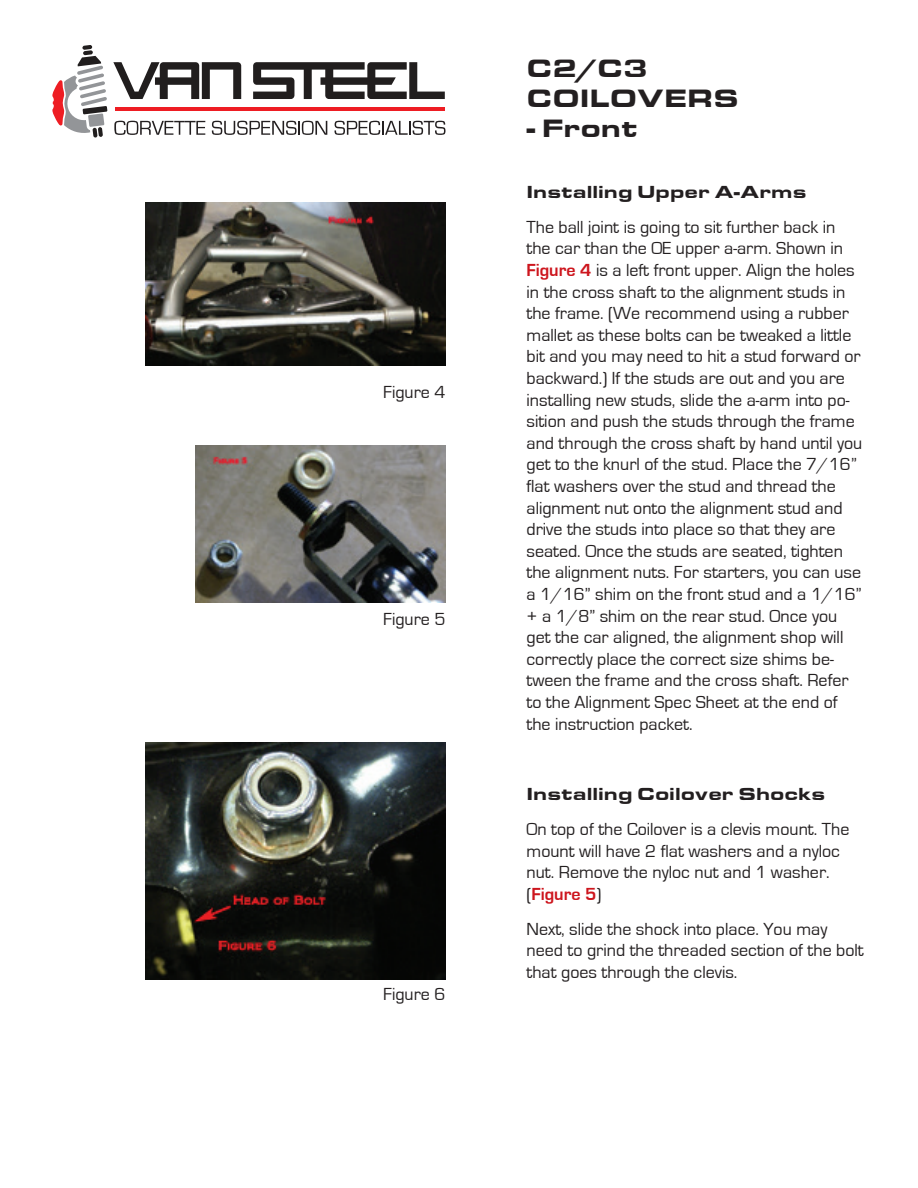
<style>
.page{position:relative;width:918px;height:1188px;background:#fff}
.page>*{position:absolute;margin:0;border:0;box-sizing:border-box;transform-origin:0 0}
.t1{font:900 25.95px/29.8px "Eurostile Extended";color:#231f20}
.t2{font:18px/21.6px "Eurostile";color:#231f20}
.t3{font:900 18px "Eurostile Extended";color:#231f20}
.t4{font:700 18px "Eurostile T";color:#cd151d}
.s1{font-family:"Eurostile T";font-weight:700;color:#cd151d}
.s2{font-family:"Eurostile";font-weight:400;color:#231f20}
</style>
<div class="page">
<svg style="left:52px;top:45px;width:55px;height:93px"></svg>
<hr style="left:115px;top:107px;width:330px;height:3px;background:#ee1d23">
<svg style="left:113px;top:62px;width:128px;height:37px"></svg>
<svg style="left:253px;top:62px;width:192px;height:37px"></svg>
<svg style="left:114px;top:121px;width:91px;height:14px"></svg>
<svg style="left:212px;top:121px;width:115px;height:14px"></svg>
<svg style="left:335px;top:121px;width:111px;height:14px"></svg>
<img style="left:146px;top:202px;width:300px;height:164px">
<img style="left:195px;top:446px;width:251px;height:157px">
<img style="left:146px;top:742px;width:300px;height:238px">
<p class="t2" style="left:383px;top:382px;width:64px">Figure 4</p>
<p class="t2" style="left:383px;top:609px;width:64px">Figure 5</p>
<p class="t2" style="left:383px;top:984px;width:64px">Figure 6</p>
<h1 class="t1" style="left:526px;top:54px;width:214px">C2/C3<br>COILOVERS</h1>
<h1 class="t1" style="left:526px;top:114px;width:113px">- Front</h1>
<p class="t3" style="left:526px;top:181px;width:282px">Installing Upper A-Arms</p>
<p class="t2" style="left:526px;top:216px;width:337px">The ball joint is going to sit further back in the car than the OE upper a-arm. Shown in <span class="s1">Figure 4</span> is a left front upper. Align the holes in the cross shaft to the alignment studs in the frame. (We recommend using a rubber mallet as these bolts can be tweaked a little bit and you may need to hit a stud forward or backward.) If the studs are out and you are installing new studs, slide the a-arm into po&shy;sition and push the studs through the frame and through the cross shaft by hand until you get to the knurl of the stud. Place the 7/16” flat washers over the stud and thread the alignment nut onto the alignment stud and drive the studs into place so that they are seated. Once the studs are seated, tighten the alignment nuts. For starters, you can use a 1/16” shim on the front stud and a 1/16” + a 1/8” shim on the rear stud. Once you get the car aligned, the alignment shop will correctly place the correct size shims be&shy;tween the frame and the cross shaft. Refer to the Alignment Spec Sheet at the end of the instruction packet.</p>
<p class="t3" style="left:526px;top:783px;width:301px">Installing Coilover Shocks</p>
<p class="t2" style="left:526px;top:819px;width:324px">On top of the Coilover is a clevis mount. The mount will have 2 flat washers and a nyloc nut. Remove the nyloc nut and 1 washer.</p>
<p class="t4" style="left:526px;top:884px;width:77px"><span class="s2">(</span>Figure 5<span class="s2">)</span></p>
<p class="t2" style="left:526px;top:918px;width:339px">Next, slide the shock into place. You may need to grind the threaded section of the bolt that goes through the clevis.</p>
</div>
